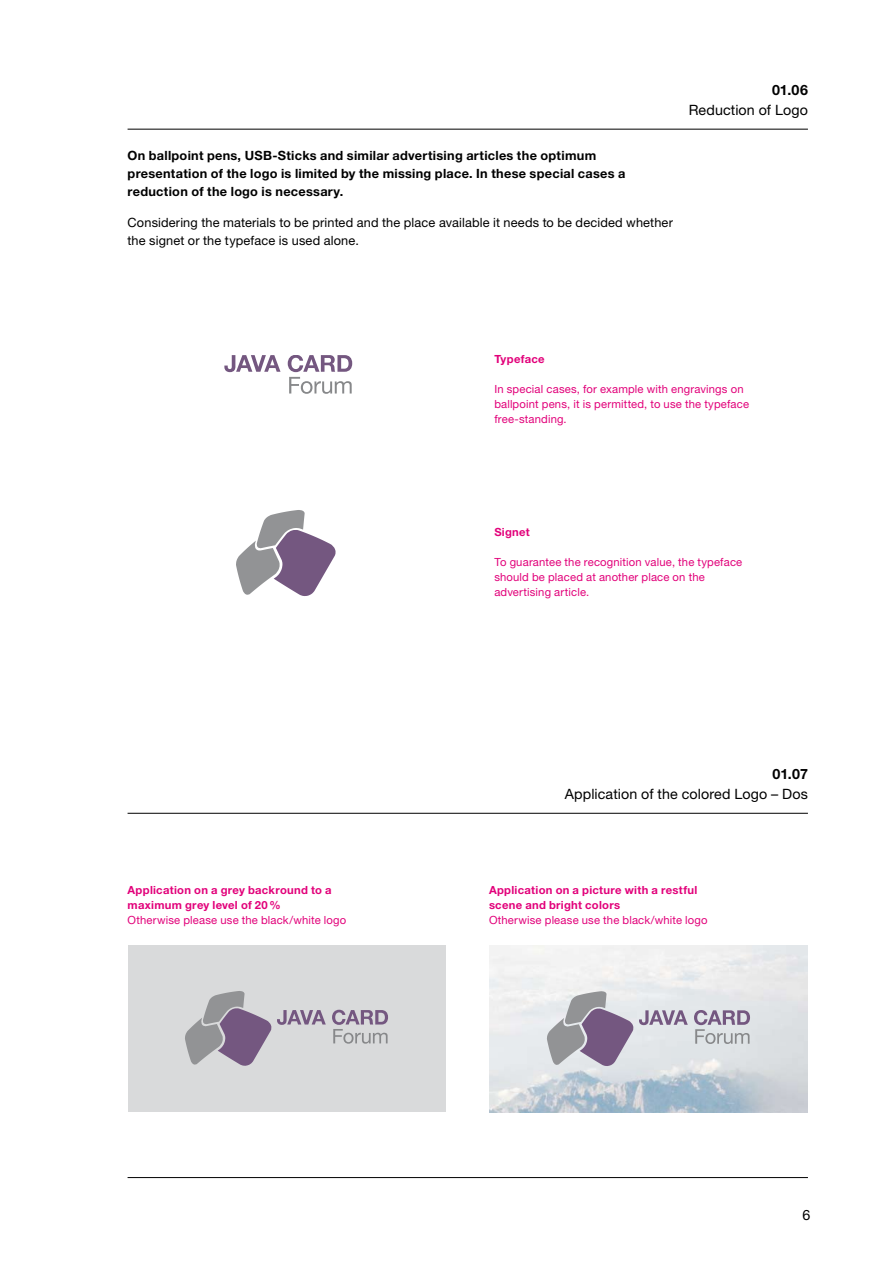
<style>
.page{position:relative;width:893px;height:1263px;background:#fff}
.page>*{position:absolute;margin:0;border:0;box-sizing:border-box;transform-origin:0 0}
.t1{font:14.25px "Helvetica Neue LT Std";letter-spacing:.005em;color:#000}
.t2{font:700 14.25px "Helvetica Neue LT Std";color:#000}
.t3{font:700 12.75px/18px "Helvetica Neue LT Std";letter-spacing:.02em;color:#000}
.t4{font:12.75px/18px "Helvetica Neue LT Std";letter-spacing:.01em;color:#000}
.t5{font:11.25px/15px "Helvetica Neue LT Std";letter-spacing:.015em;color:#e2007a}
.t6{font:700 11.25px/15px "Helvetica Neue LT Std";letter-spacing:.025em;color:#e2007a}
</style>
<div class="page">
<hr style="left:128px;top:129px;width:680px;height:1px;background:#000">
<hr style="left:128px;top:813px;width:680px;height:1px;background:#000">
<hr style="left:128px;top:1177px;width:680px;height:1px;background:#000">
<svg style="left:236px;top:510px;width:100px;height:86px"></svg>
<svg style="left:224px;top:355px;width:56px;height:17px"></svg>
<svg style="left:288px;top:355px;width:64px;height:39px"></svg>
<img style="left:489px;top:945px;width:319px;height:167px">
<svg style="left:547px;top:991px;width:141px;height:75px;background:#bcb8c3"></svg>
<svg style="left:694px;top:1010px;width:56px;height:34px;background:#bdb9c5"></svg>
<div style="left:128px;top:945px;width:317px;height:166px;background:#d9dadb"></div>
<svg style="left:185px;top:991px;width:141px;height:75px"></svg>
<svg style="left:332px;top:1010px;width:56px;height:34px"></svg>
<p class="t3" style="left:128px;top:146px;width:499px">On ballpoint pens, USB-Sticks and similar advertising articles the optimum presentation of the logo is limited by the missing place. In these special cases a reduction of the logo is necessary.</p>
<p class="t4" style="left:128px;top:213px;width:547px">Considering the materials to be printed and the place available it needs to be decided whether the signet or the typeface is used alone.</p>
<p class="t2" style="left:772px;top:81px;width:37px">01.06</p>
<p class="t1" style="left:689px;top:101px;width:121px">Reduction of Logo</p>
<p class="t6" style="left:494px;top:351px;width:52px">Typeface</p>
<p class="t5" style="left:494px;top:381px;width:256px">In special cases, for example with engravings on ballpoint pens, it is permitted, to use the typeface free-standing.</p>
<p class="t6" style="left:494px;top:524px;width:37px">Signet</p>
<p class="t5" style="left:494px;top:554px;width:249px">To guarantee the recognition value, the typeface should be placed at another place on the advertising article.</p>
<p class="t6" style="left:128px;top:882px;width:206px">Application on a grey backround to a maximum grey level of 20%</p>
<p class="t5" style="left:128px;top:912px;width:220px">Otherwise please use the black/white logo</p>
<p class="t2" style="left:772px;top:765px;width:37px">01.07</p>
<p class="t1" style="left:565px;top:785px;width:245px">Application of the colored Logo – Dos</p>
<p class="t6" style="left:489px;top:882px;width:210px">Application on a picture with a restful scene and bright colors</p>
<p class="t5" style="left:489px;top:912px;width:220px">Otherwise please use the black/white logo</p>
<p class="t1" style="left:802px;top:1206px;width:9px">6</p>
</div>
